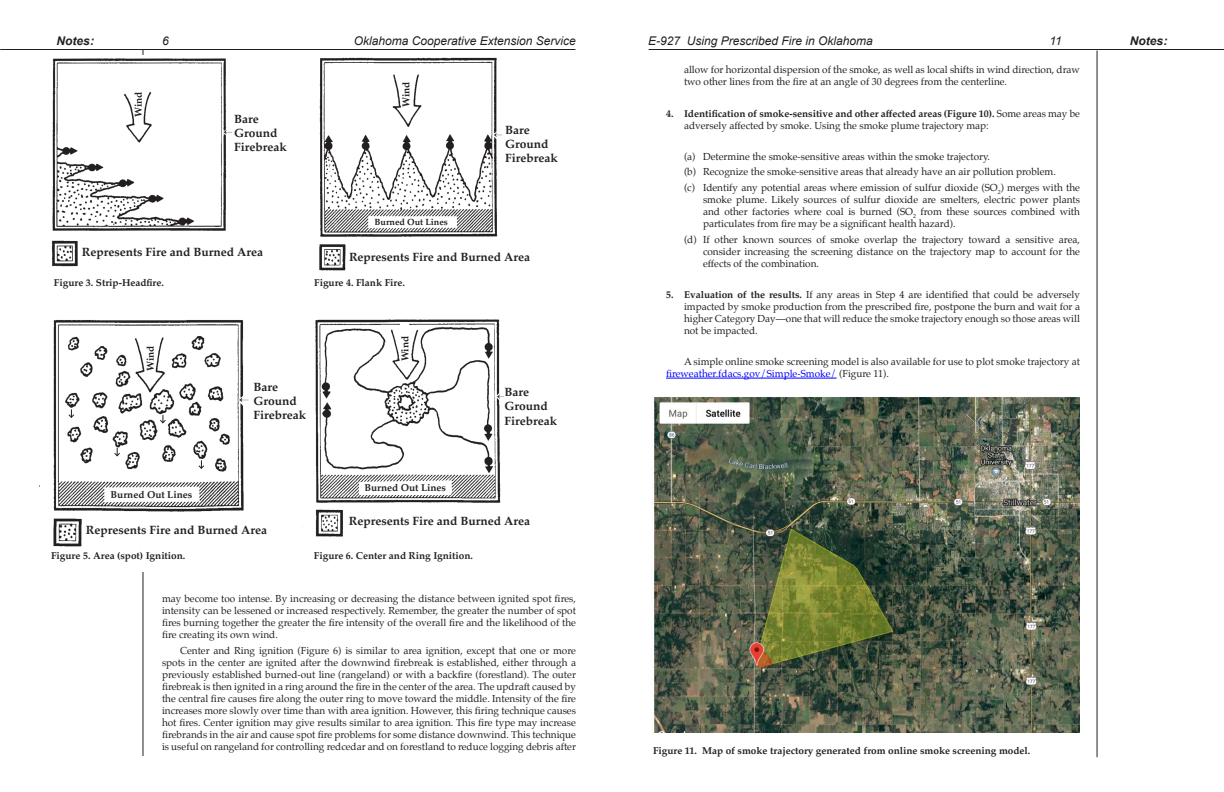
<style>
.page{position:relative;width:1224px;height:792px;background:#fff}
.page>*{position:absolute;margin:0;border:0;box-sizing:border-box;transform-origin:0 0}
.Figure_lines{font:700 12px "Palatino";color:#231f20}
.Sub_Head_2{font:italic 12px "Arial";color:#231f20}
.Sub_Head_2-2{font:italic 700 12px "Arial";color:#231f20}
.Body_Text{font:10px/12px "Palatino";color:#231f20;text-align:justify}
.Numbered_Text{font:10px/12px "Palatino";color:#231f20;text-align:justify}
.Figure_lines-2{font:700 10px "Palatino";color:#231f20}
.Figure_lines-3{font:700 9px "Palatino";color:#231f20}
.s1{font-weight:700}
.s2{color:#00f}
</style>
<div class="page">
<hr style="left:142px;top:49px;width:1px;height:707px;background:#231f20">
<div style="left:96px;top:545px;width:54px;height:27px;background:#fff"></div>
<img style="left:51px;top:56px;width:182px;height:213px">
<img style="left:319px;top:57px;width:184px;height:214px">
<img style="left:39px;top:316px;width:210px;height:231px">
<svg style="left:197px;top:460px;width:8px;height:10px"></svg>
<svg style="left:159px;top:415px;width:8px;height:9px"></svg>
<svg style="left:113px;top:448px;width:8px;height:9px"></svg>
<svg style="left:67px;top:409px;width:8px;height:10px"></svg>
<img style="left:302px;top:319px;width:202px;height:218px">
<div style="left:400px;top:322px;width:9px;height:39px;background:#fff"></div>
<div style="left:349px;top:515px;width:189px;height:17px;background:#fff"></div>
<div style="left:360px;top:483px;width:91px;height:12px;background:#fff"></div>
<div style="left:120px;top:269px;width:53px;height:47px;background:#fff"></div>
<hr style="left:0;top:49px;width:575px;height:1px;background:#231f20">
<hr style="left:649px;top:49px;width:575px;height:1px;background:#231f20">
<hr style="left:666px;top:378px;width:171px;height:1px;background:#00f">
<hr style="left:1097px;top:50px;width:1px;height:707px;background:#231f20">
<img style="left:654px;top:397px;width:426px;height:336px">
<p class="Sub_Head_2-2" style="left:57px;top:32px;width:39px">Notes:</p>
<p class="Figure_lines-2" style="left:130px;top:117px;width:27px;rotate:-90deg">Wind</p>
<p class="Sub_Head_2" style="left:162px;top:33px;width:8px">6</p>
<p class="Sub_Head_2" style="left:354px;top:33px;width:224px">Oklahoma Cooperative Extension Service</p>
<p class="Figure_lines" style="left:234px;top:108px;width:26px">Bare</p>
<p class="Figure_lines" style="left:234px;top:123px;width:45px">Ground</p>
<p class="Figure_lines" style="left:234px;top:137px;width:54px">Firebreak</p>
<p class="Figure_lines-2" style="left:398px;top:107px;width:27px;rotate:-90deg">Wind</p>
<p class="Figure_lines" style="left:505px;top:119px;width:26px">Bare</p>
<p class="Figure_lines" style="left:505px;top:134px;width:45px">Ground</p>
<p class="Figure_lines" style="left:505px;top:148px;width:54px">Firebreak</p>
<p class="Figure_lines-3" style="left:374px;top:214px;width:75px">Burned Out Lines</p>
<p class="Figure_lines" style="left:82px;top:241px;width:183px">Represents Fire and Burned Area</p>
<p class="Figure_lines-2" style="left:54px;top:274px;width:111px">Figure 3. Strip-Headfire.</p>
<p class="Figure_lines" style="left:349px;top:246px;width:183px">Represents Fire and Burned Area</p>
<p class="Figure_lines-2" style="left:314px;top:274px;width:92px">Figure 4. Flank Fire.</p>
<p class="Figure_lines-2" style="left:142px;top:371px;width:27px;rotate:-90deg">Wind</p>
<p class="Figure_lines" style="left:254px;top:376px;width:26px">Bare</p>
<p class="Figure_lines" style="left:254px;top:391px;width:45px">Ground</p>
<p class="Figure_lines" style="left:254px;top:405px;width:54px">Firebreak</p>
<p class="Figure_lines-2" style="left:397px;top:361px;width:27px;rotate:-90deg">Wind</p>
<p class="Figure_lines" style="left:504px;top:381px;width:26px">Bare</p>
<p class="Figure_lines" style="left:504px;top:396px;width:45px">Ground</p>
<p class="Figure_lines" style="left:504px;top:410px;width:54px">Firebreak</p>
<p class="Figure_lines-2" style="left:111px;top:486px;width:83px">Burned Out Lines</p>
<p class="Figure_lines" style="left:86px;top:520px;width:183px">Represents Fire and Burned Area</p>
<p class="Figure_lines-2" style="left:51px;top:547px;width:136px">Figure 5. Area (spot) Ignition.</p>
<p class="Figure_lines-2" style="left:364px;top:479px;width:83px">Burned Out Lines</p>
<p class="Figure_lines" style="left:349px;top:511px;width:183px">Represents Fire and Burned Area</p>
<p class="Figure_lines-2" style="left:314px;top:547px;width:161px">Figure 6. Center and Ring Ignition.</p>
<p class="Body_Text" style="left:162px;top:594px;width:416px">may become too intense. By increasing or decreasing the distance between ignited spot fires, intensity can be lessened or increased respectively. Remember, the greater the number of spot fires burning together the greater the fire intensity of the overall fire and the likelihood of the fire creating its own wind.</p>
<p class="Body_Text" style="left:162px;top:645px;width:416px;text-indent:18px">Center and Ring ignition (Figure 6) is similar to area ignition, except that one or more spots in the center are ignited after the downwind firebreak is established, either through a previously established burned-out line (rangeland) or with a backfire (forestland). The outer firebreak is then ignited in a ring around the fire in the center of the area. The updraft caused by the central fire causes fire along the outer ring to move toward the middle. Intensity of the fire increases more slowly over time than with area ignition. However, this firing technique causes hot fires. Center ignition may give results similar to area ignition. This fire type may increase firebrands in the air and cause spot fire problems for some distance downwind. This technique is useful on rangeland for controlling redcedar and on forestland to reduce logging debris after</p>
<p class="Sub_Head_2" style="left:648px;top:33px;width:226px">E-927 Using Prescribed Fire in Oklahoma</p>
<p class="Sub_Head_2" style="left:1050px;top:33px;width:14px">11</p>
<p class="Sub_Head_2-2" style="left:1130px;top:32px;width:39px">Notes:</p>
<p class="Numbered_Text" style="left:684px;top:65px;width:398px">allow for horizontal dispersion of the smoke, as well as local shifts in wind direction, draw two other lines from the fire at an angle of 30 degrees from the centerline.</p>
<p class="Numbered_Text" style="left:684px;top:108px;width:398px;text-indent:-18px"><span class="s1">4. Identification of smoke-sensitive and other affected areas (Figure 10).</span> Some areas may be adversely affected by smoke. Using the smoke plume trajectory map:</p>
<p class="Numbered_Text" style="left:684px;top:151px;width:308px">(a) Determine the smoke-sensitive areas within the smoke trajectory.</p>
<p class="Numbered_Text" style="left:684px;top:167px;width:373px">(b) Recognize the smoke-sensitive areas that already have an air pollution problem.</p>
<p class="Numbered_Text" style="left:703px;top:183px;width:379px;text-indent:-19px">(c) Identify any potential areas where emission of sulfur dioxide (SO<sub>2</sub>) merges with the smoke plume. Likely sources of sulfur dioxide are smelters, electric power plants and other factories where coal is burned (SO<sub>2</sub> from these sources combined with particulates from fire may be a significant health hazard).</p>
<p class="Numbered_Text" style="left:703px;top:234px;width:379px;text-indent:-19px">(d) If other known sources of smoke overlap the trajectory toward a sensitive area, consider increasing the screening distance on the trajectory map to account for the effects of the combination.</p>
<p class="Numbered_Text" style="left:684px;top:289px;width:398px;text-indent:-18px"><span class="s1">5. Evaluation of the results.</span> If any areas in Step 4 are identified that could be adversely impacted by smoke production from the prescribed fire, postpone the burn and wait for a higher Category Day—one that will reduce the smoke trajectory enough so those areas will not be impacted.</p>
<p class="Body_Text" style="left:666px;top:357px;width:416px;text-indent:18px">A simple online smoke screening model is also available for use to plot smoke trajectory at <span class="s2">fireweather.fdacs.gov/Simple-Smoke/</span> (Figure 11).</p>
<p class="Figure_lines-2" style="left:653px;top:742px;width:379px">Figure 11. Map of smoke trajectory generated from online smoke screening model.</p>
</div>
